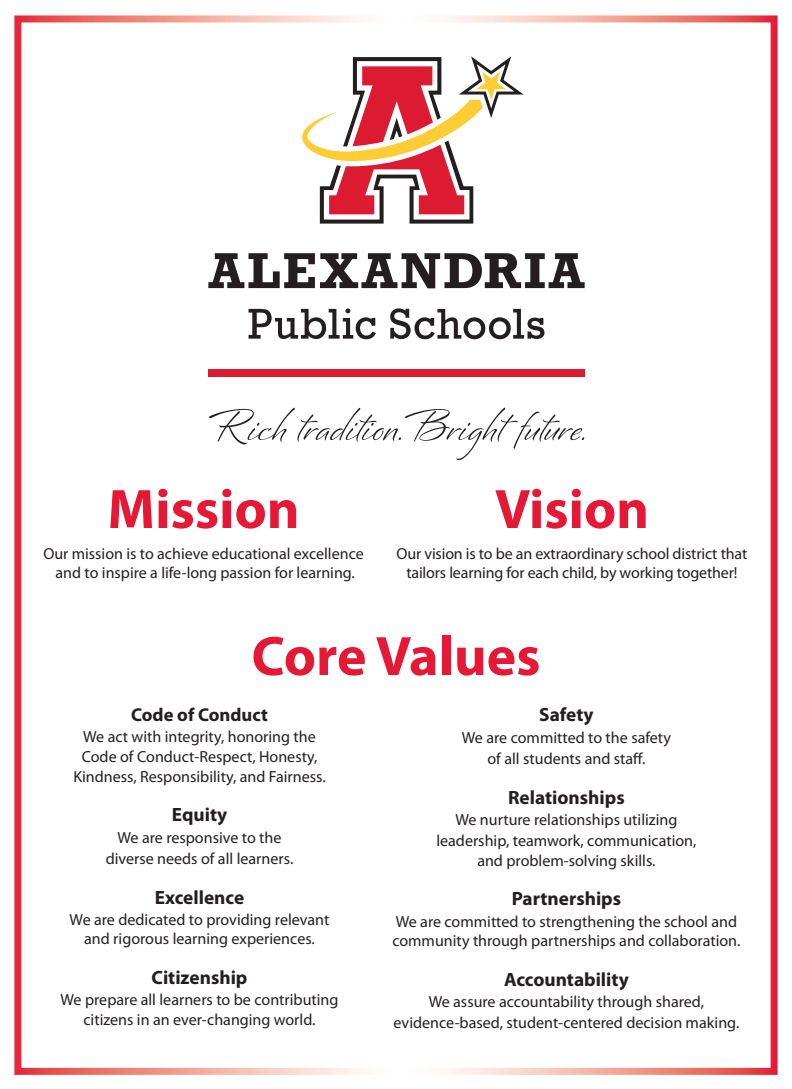
<style>
.page{position:relative;width:792px;height:1089px;background:#fff}
.page>*{position:absolute;margin:0;border:0;box-sizing:border-box;transform-origin:0 0}
.t1{font:700 56px "Myriad Pro";color:#e51836}
.t2{font:700 19.3px "Myriad Pro";color:#231f20}
.t3{font:700 18.6px "Myriad Pro";color:#231f20}
.t4{font:16.1px/21.2px "Myriad Pro";color:#231f20;text-align:center}
.t5{font:16px/19.2px "Myriad Pro";letter-spacing:-.01em;color:#231f20;text-align:center}
</style>
<div class="page">
<div style="left:14px;top:15px;width:764px;height:1060px;border:7px solid #fff"></div>
<svg style="left:208px;top:253px;width:377px;height:35px"></svg>
<div style="left:208px;top:370px;width:377px;height:7px;background:#dc1a32"></div>
<svg style="left:209px;top:408px;width:375px;height:52px"></svg>
<svg style="left:249px;top:308px;width:127px;height:31px"></svg>
<svg style="left:390px;top:308px;width:155px;height:31px"></svg>
<svg style="left:302px;top:56px;width:222px;height:168px"></svg>
<p class="t1" style="left:107px;top:473px;width:194px">Mission</p>
<p class="t5" style="left:43px;top:544px;width:322px">Our mission is to achieve educational excellence and to inspire a life-long passion for learning.</p>
<p class="t1" style="left:495px;top:473px;width:156px">Vision</p>
<p class="t5" style="left:397px;top:544px;width:352px">Our vision is to be an extraordinary school district that tailors learning for each child, by working together!</p>
<p class="t1" style="left:252px;top:620px;width:290px">Core Values</p>
<p class="t3" style="left:131px;top:703px;width:139px">Code of Conduct</p>
<p class="t4" style="left:73px;top:726px;width:254px;line-height:20px">We act with integrity, honoring the<br>Code of Conduct-Respect, Honesty,<br>Kindness, Responsibility, and Fairness.</p>
<p class="t2" style="left:172px;top:802px;width:57px">Equity</p>
<p class="t4" style="left:106px;top:826px;width:189px">We are responsive to the diverse needs of all learners.</p>
<p class="t2" style="left:155px;top:885px;width:91px">Excellence</p>
<p class="t4" style="left:70px;top:910px;width:261px;line-height:19.3px">We are dedicated to providing relevant and rigorous learning experiences.</p>
<p class="t2" style="left:152px;top:965px;width:97px">Citizenship</p>
<p class="t4" style="left:61px;top:990px;width:279px;line-height:19.3px">We prepare all learners to be contributing citizens in an ever-changing world.</p>
<p class="t2" style="left:539px;top:702px;width:56px">Safety</p>
<p class="t4" style="left:462px;top:726px;width:211px">We are committed to the safety of all students and staff.</p>
<p class="t2" style="left:508px;top:785px;width:118px">Relationships</p>
<p class="t4" style="left:436px;top:809px;width:262px">We nurture relationships utilizing leadership, teamwork, communication,</p>
<p class="t4" style="left:477px;top:849px;width:180px">and problem-solving skills.</p>
<p class="t2" style="left:512px;top:886px;width:111px">Partnerships</p>
<p class="t4" style="left:392px;top:911px;width:350px;line-height:19.3px;text-align:left">We are committed to strengthening the school and community through partnerships and collaboration.</p>
<p class="t2" style="left:504px;top:967px;width:126px">Accountability</p>
<p class="t4" style="left:394px;top:991px;width:347px">We assure accountability through shared, evidence-based, student-centered decision making.</p>
</div>
